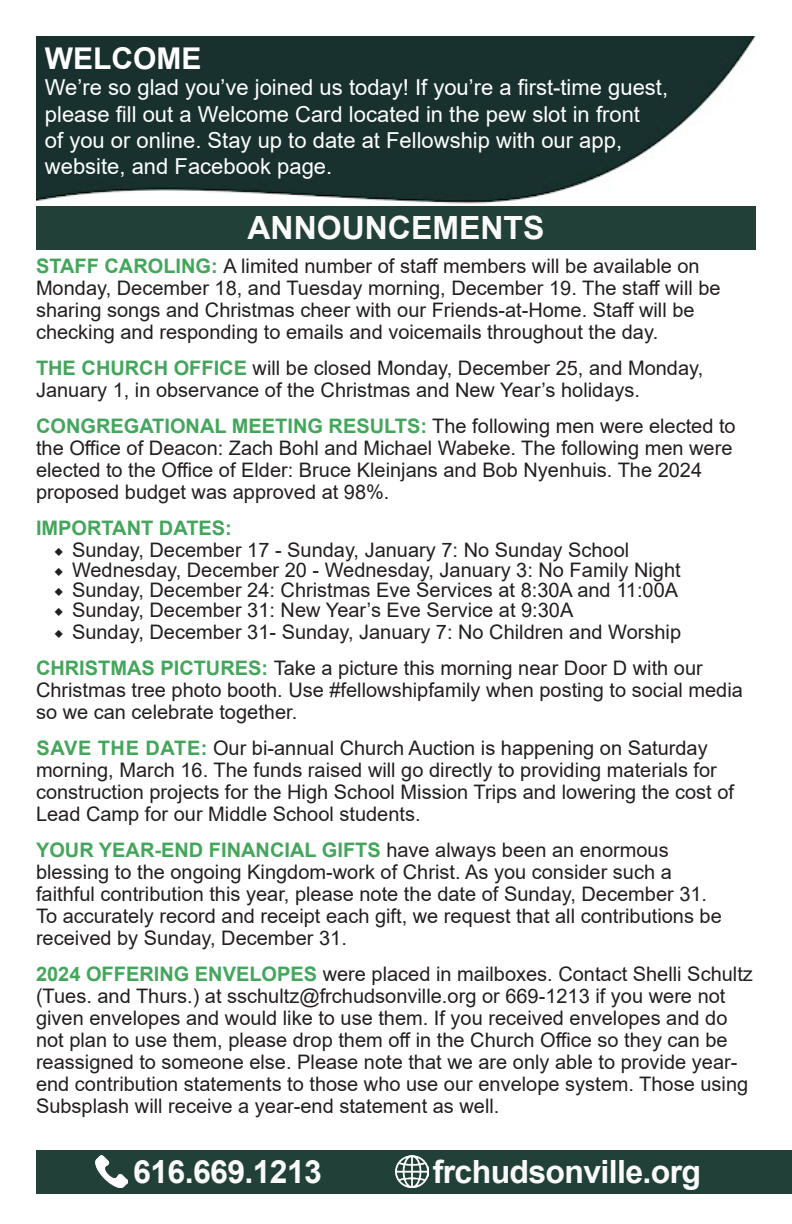
<style>
.page{position:relative;width:792px;height:1224px;background:#fff}
.page>*{position:absolute;margin:0;border:0;box-sizing:border-box;transform-origin:0 0}
.t1{font:700 32px "Arial";letter-spacing:-.02em;color:#fafafa}
.t2{font:700 32px "Arial";color:#fafafa}
.t3{font:700 30px "Arial";color:#fff}
.t4{font:22px "Arial";color:#fff}
.t5{font:20px/22px "Arial";color:#231f20}
.t6{font:700 20px "Arial";color:#44a65c}
.s1{font-weight:700;color:#44a65c}
.s2{font-family:"Minion Pro"}
</style>
<div class="page">
<div style="left:36px;top:1150px;width:756px;height:43px;background:#214037"></div>
<img style="left:396px;top:1155px;width:33px;height:33px">
<img style="left:95px;top:1155px;width:33px;height:33px">
<div style="left:36px;top:206px;width:720px;height:43px;background:#214037"></div>
<img style="left:36px;top:36px;width:720px;height:168px">
<p class="t3" style="left:45px;top:37px;width:158px">WELCOME</p>
<p class="t4" style="left:45px;top:72px;width:625px">We’re so glad you’ve joined us today! If you’re a first-time guest,</p>
<p class="t4" style="left:45px;top:99px;width:597px">please fill out a Welcome Card located in the pew slot in front</p>
<p class="t4" style="left:45px;top:125px;width:579px">of you or online. Stay up to date at Fellowship with our app,</p>
<p class="t4" style="left:45px;top:151px;width:289px">website, and Facebook page.</p>
<p class="t2" style="left:248px;top:205px;width:298px">ANNOUNCEMENTS</p>
<p class="t5" style="left:36px;top:255px;width:686px"><span class="s1">STAFF CAROLING:</span> A limited number of staff members will be available on Monday, December 18, and Tuesday morning, December 19. The staff will be sharing songs and Christmas cheer with our Friends-at-Home. Staff will be checking and responding to emails and voicemails throughout the day.</p>
<p class="t5" style="left:36px;top:357px;width:669px"><span class="s1">THE CHURCH OFFICE</span> will be closed Monday, December 25, and Monday,<br>January 1, in observance of the Christmas and New Year’s holidays.</p>
<p class="t5" style="left:36px;top:415px;width:701px"><span class="s1">CONGREGATIONAL MEETING RESULTS:</span> The following men were elected to the Office of Deacon: Zach Bohl and Michael Wabeke. The following men were elected to the Office of Elder: Bruce Kleinjans and Bob Nyenhuis. The 2024 proposed budget was approved at 98%.</p>
<p class="t6" style="left:36px;top:514px;width:197px">IMPORTANT DATES:</p>
<p class="t5" style="left:54px;top:539px;width:577px"><span class="s2">◆</span> Sunday, December 17 - Sunday, January 7: No Sunday School</p>
<p class="t5" style="left:54px;top:559px;width:628px"><span class="s2">◆</span> Wednesday, December 20 - Wednesday, January 3: No Family Night</p>
<p class="t5" style="left:54px;top:579px;width:626px"><span class="s2">◆</span> Sunday, December 24: Christmas Eve Services at 8:30A and 11:00A</p>
<p class="t5" style="left:54px;top:599px;width:521px"><span class="s2">◆</span> Sunday, December 31: New Year’s Eve Service at 9:30A</p>
<p class="t5" style="left:54px;top:621px;width:629px"><span class="s2">◆</span> Sunday, December 31- Sunday, January 7: No Children and Worship</p>
<p class="t5" style="left:36px;top:657px;width:708px"><span class="s1">CHRISTMAS PICTURES:</span> Take a picture this morning near Door D with our<br>Christmas tree photo booth. Use #fellowshipfamily when posting to social media so we can celebrate together.</p>
<p class="t5" style="left:36px;top:737px;width:700px"><span class="s1">SAVE THE DATE:</span> Our bi-annual Church Auction is happening on Saturday morning, March 16. The funds raised will go directly to providing materials for construction projects for the High School Mission Trips and lowering the cost of Lead Camp for our Middle School students.</p>
<p class="t5" style="left:36px;top:839px;width:687px"><span class="s1">YOUR YEAR-END FINANCIAL GIFTS</span> have always been an enormous blessing to the ongoing Kingdom-work of Christ. As you consider such a faithful contribution this year, please note the date of Sunday, December 31.<br>To accurately record and receipt each gift, we request that all contributions be received by Sunday, December 31.</p>
<p class="t5" style="left:36px;top:963px;width:718px"><span class="s1">2024 OFFERING ENVELOPES</span> were placed in mailboxes. Contact Shelli Schultz (Tues. and Thurs.) at sschultz@frchudsonville.org or 669-1213 if you were not given envelopes and would like to use them. If you received envelopes and do not plan to use them, please drop them off in the Church Office so they can be reassigned to someone else. Please note that we are only able to provide year&shy;end contribution statements to those who use our envelope system. Those using Subsplash will receive a year-end statement as well.</p>
<p class="t1" style="left:133px;top:1150px;width:190px">616.669.1213</p>
<p class="t1" style="left:433px;top:1150px;width:270px">frchudsonville.org</p>
</div>
